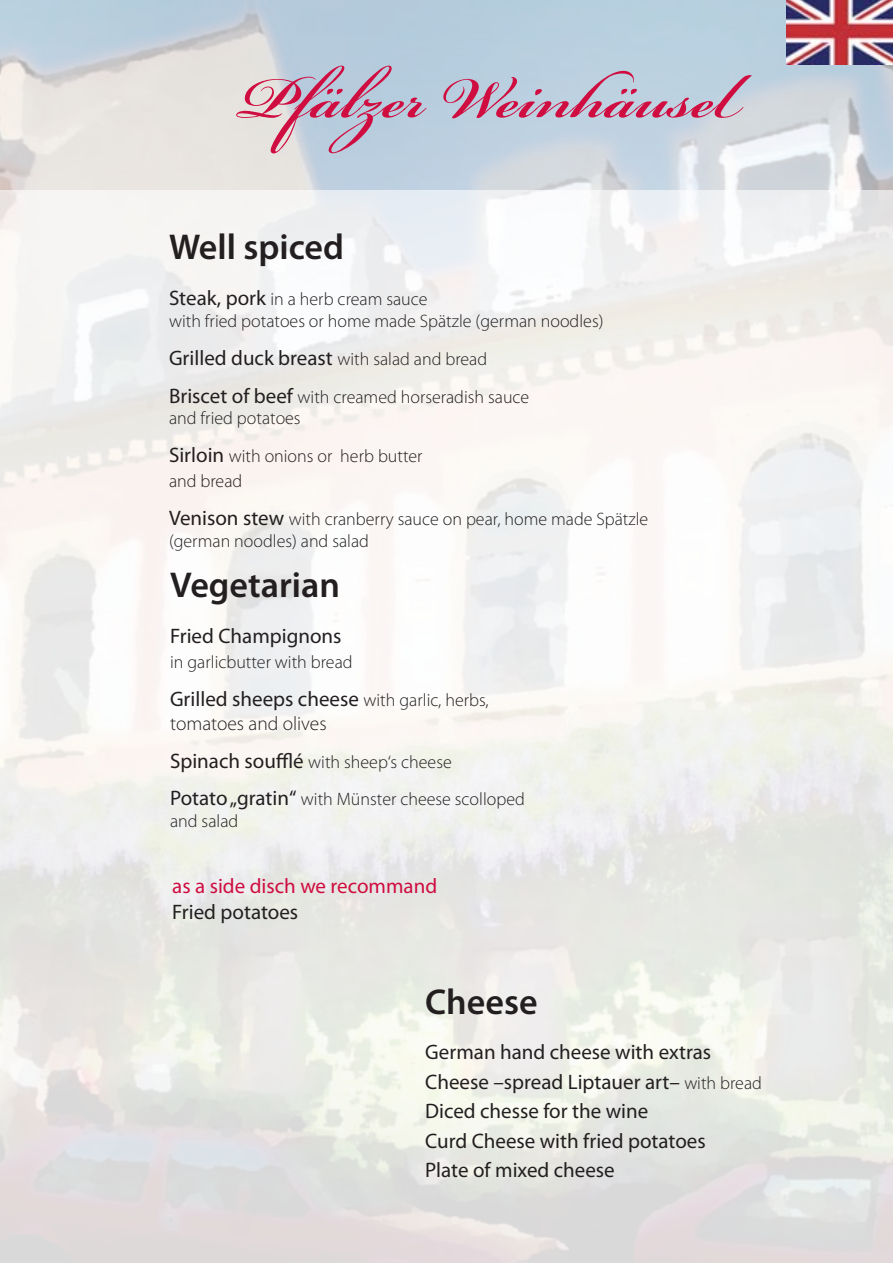
<style>
.page{position:relative;width:893px;height:1263px;background:#fff}
.page>*{position:absolute;margin:0;border:0;box-sizing:border-box;transform-origin:0 0}
.t1{font:600 90px "Bickham Script Pro";color:#cf0d40}
.t2{font:600 36px "Myriad Pro";color:#231f20}
.t3{font:21px "Myriad Pro";color:#231f20}
.t4{font:21px/25.2px "Myriad Pro";color:#cf0d40}
.t5{font:300 19.5px "Myriad Pro";color:#231f20}
.t6{font:300 18px/21.6px "Myriad Pro";color:#231f20}
.s1{font-weight:400;font-size:21px}
.s2{font-weight:300;font-size:18px}
.s3{color:#231f20}
</style>
<div class="page">
<img style="left:0;top:0;width:893px;height:190px">
<img style="left:787px;top:0;width:106px;height:64px">
<h1 class="t1" style="left:236px;top:33px;width:507px">Pfälzer Weinhäusel</h1>
<p class="t2" style="left:169px;top:224px;width:177px">Well spiced</p>
<p class="t6" style="left:169px;top:288px;width:436px"><span class="s1">Steak, pork</span> in a herb cream sauce<br>with fried potatoes or home made Spätzle (german noodles)</p>
<p class="t3" style="left:169px;top:345px;width:320px">Grilled duck breast <span class="s2">with salad and bread</span></p>
<p class="t6" style="left:169px;top:386px;width:362px"><span class="s1">Briscet of beef</span> with creamed horseradish sauce and fried potatoes</p>
<p class="t6" style="left:169px;top:443px;width:255px;line-height:25.2px"><span class="s1">Sirloin</span> with onions or herb butter and bread</p>
<p class="t6" style="left:169px;top:508px;width:481px"><span class="s1">Venison stew</span> with cranberry sauce on pear, home made Spätzle (german noodles) and salad</p>
<p class="t2" style="left:170px;top:562px;width:171px">Vegetarian</p>
<p class="t3" style="left:170px;top:623px;width:173px">Fried Champignons</p>
<p class="t6" style="left:170px;top:651px;width:184px">in garlicbutter with bread</p>
<p class="t3" style="left:170px;top:686px;width:320px">Grilled sheeps cheese <span class="s2">with garlic, herbs,</span></p>
<p class="t5" style="left:170px;top:711px;width:158px">tomatoes and olives</p>
<p class="t6" style="left:170px;top:750px;width:283px"><span class="s1">Spinach soufflé</span> with sheep‘s cheese</p>
<p class="t6" style="left:170px;top:788px;width:356px"><span class="s1">Potato „gratin“</span> with Münster cheese scolloped and salad</p>
<p class="t4" style="left:172px;top:873px;width:266px">as a side disch we recommand<br><span class="s3">Fried potatoes</span></p>
<p class="t2" style="left:425px;top:979px;width:114px">Cheese</p>
<p class="t3" style="left:425px;top:1039px;width:288px">German hand cheese with extras</p>
<p class="t3" style="left:425px;top:1069px;width:338px">Cheese –spread Liptauer art– <span class="s2">with bread</span></p>
<p class="t3" style="left:425px;top:1098px;width:225px">Diced chesse for the wine</p>
<p class="t3" style="left:425px;top:1128px;width:282px">Curd Cheese with fried potatoes</p>
<p class="t3" style="left:425px;top:1157px;width:191px">Plate of mixed cheese</p>
</div>
